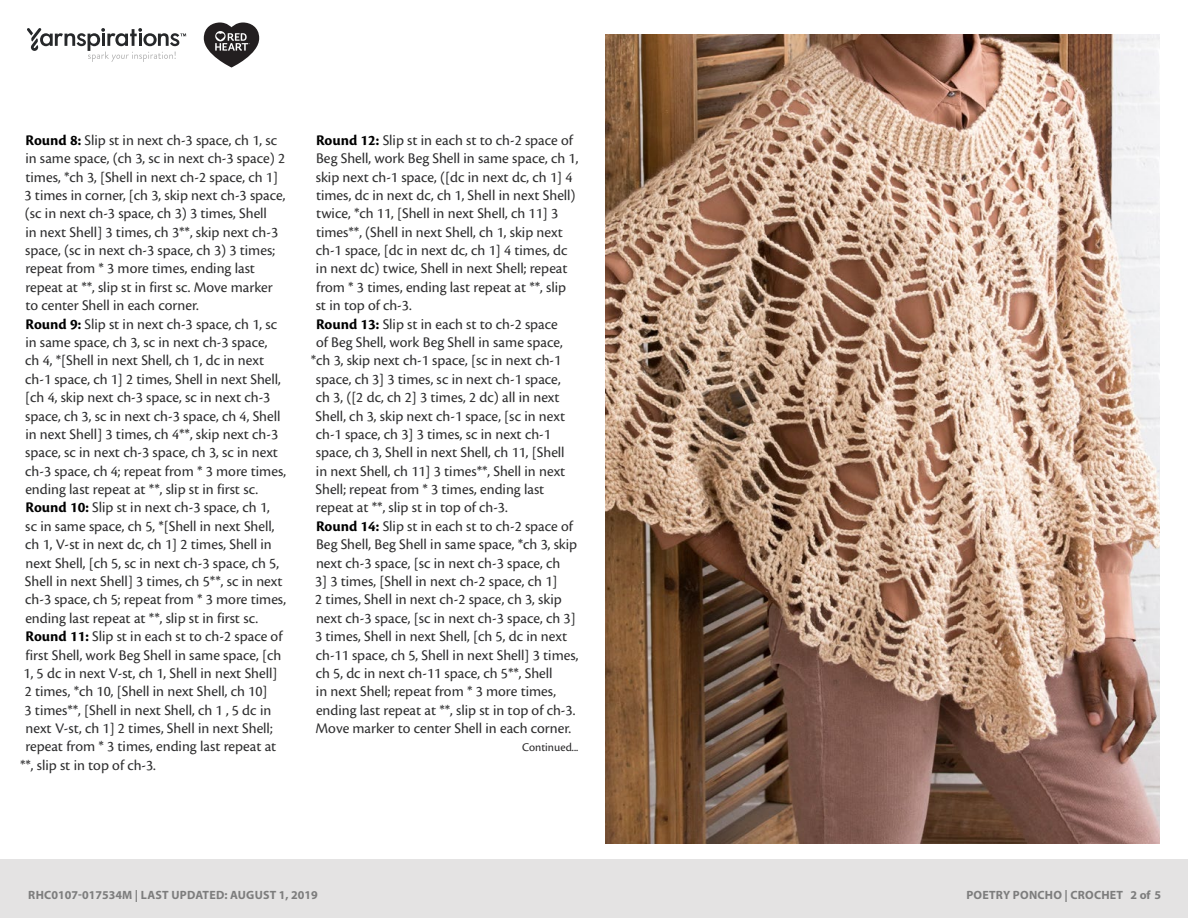
<style>
.page{position:relative;width:1188px;height:918px;background:#fff}
.page>*{position:absolute;margin:0;border:0;box-sizing:border-box;transform-origin:0 0}
.t1{font:15.3px "Cronos Pro";color:#2e2e2f}
.t2{font:12.3px "Cronos Pro";color:#292829}
.t3{font:12.3px "Cronos Pro";color:#4d4d4f}
.t4{font:700 12px "Myriad Pro";letter-spacing:.02em;color:#7d7d7d}
.s1{font-weight:700;color:#000}
.s2{font-family:"Cronos Pro Semibold Subh";font-size:13.8px}
</style>
<div class="page">
<img style="left:605px;top:35px;width:554px;height:808px">
<div style="left:0;top:860px;width:1188px;height:58px;background:#e4e3e3"></div>
<svg style="left:27px;top:28px;width:159px;height:34px"></svg>
<svg style="left:204px;top:22px;width:55px;height:46px"></svg>
<p class="t1" style="left:26px;top:131px;width:253px"><span class="s1">Round 8:</span> Slip st in next ch-3 space, ch 1, sc</p>
<p class="t1" style="left:25px;top:150px;width:261px">in same space, (ch 3, sc in next ch-3 space) 2</p>
<p class="t1" style="left:25px;top:168px;width:254px">times, *ch 3, [Shell in next ch-2 space, ch 1]</p>
<p class="t1" style="left:25px;top:186px;width:263px">3 times in corner, [ch 3, skip next ch-3 space,</p>
<p class="t1" style="left:25px;top:205px;width:244px">(sc in next ch-3 space, ch 3) 3 times, Shell</p>
<p class="t1" style="left:25px;top:223px;width:254px">in next Shell] 3 times, ch 3**, skip next ch-3</p>
<p class="t1" style="left:25px;top:242px;width:251px">space, (sc in next ch-3 space, ch 3) 3 times;</p>
<p class="t1" style="left:25px;top:260px;width:231px">repeat from * 3 more times, ending last</p>
<p class="t1" style="left:25px;top:278px;width:249px">repeat at **, slip st in first sc. Move marker</p>
<p class="t1" style="left:25px;top:297px;width:175px">to center Shell in each corner.</p>
<p class="t1" style="left:26px;top:315px;width:253px"><span class="s1">Round 9:</span> Slip st in next ch-3 space, ch 1, sc</p>
<p class="t1" style="left:25px;top:333px;width:244px">in same space, ch 3, sc in next ch-3 space,</p>
<p class="t1" style="left:25px;top:352px;width:241px">ch 4, *[Shell in next Shell, ch 1, dc in next</p>
<p class="t1" style="left:25px;top:370px;width:257px">ch-1 space, ch 1] 2 times, Shell in next Shell,</p>
<p class="t1" style="left:25px;top:389px;width:247px">[ch 4, skip next ch-3 space, sc in next ch-3</p>
<p class="t1" style="left:25px;top:407px;width:257px">space, ch 3, sc in next ch-3 space, ch 4, Shell</p>
<p class="t1" style="left:25px;top:425px;width:254px">in next Shell] 3 times, ch 4**, skip next ch-3</p>
<p class="t1" style="left:25px;top:444px;width:254px">space, sc in next ch-3 space, ch 3, sc in next</p>
<p class="t1" style="left:25px;top:462px;width:262px">ch-3 space, ch 4; repeat from * 3 more times,</p>
<p class="t1" style="left:25px;top:481px;width:234px">ending last repeat at **, slip st in first sc.</p>
<p class="t1" style="left:26px;top:499px;width:246px"><span class="s1">Round 10:</span> Slip st in next ch-3 space, ch 1,</p>
<p class="t1" style="left:25px;top:517px;width:251px">sc in same space, ch 5, *[Shell in next Shell,</p>
<p class="t1" style="left:25px;top:536px;width:248px">ch 1, V-st in next dc, ch 1] 2 times, Shell in</p>
<p class="t1" style="left:25px;top:554px;width:255px">next Shell, [ch 5, sc in next ch-3 space, ch 5,</p>
<p class="t1" style="left:25px;top:572px;width:259px">Shell in next Shell] 3 times, ch 5**, sc in next</p>
<p class="t1" style="left:25px;top:591px;width:262px">ch-3 space, ch 5; repeat from * 3 more times,</p>
<p class="t1" style="left:25px;top:609px;width:234px">ending last repeat at **, slip st in first sc.</p>
<p class="t1" style="left:26px;top:628px;width:258px"><span class="s1">Round 11:</span> Slip st in each st to ch-2 space of</p>
<p class="t1" style="left:26px;top:646px;width:257px">first Shell, work Beg Shell in same space, [ch</p>
<p class="t1" style="left:24px;top:664px;width:255px">1, 5 dc in next V-st, ch 1, Shell in next Shell]</p>
<p class="t1" style="left:25px;top:683px;width:244px">2 times, *ch 10, [Shell in next Shell, ch 10]</p>
<p class="t1" style="left:25px;top:701px;width:248px">3 times**, [Shell in next Shell, ch 1 , 5 dc in</p>
<p class="t1" style="left:25px;top:720px;width:249px">next V-st, ch 1] 2 times, Shell in next Shell;</p>
<p class="t1" style="left:25px;top:738px;width:253px">repeat from * 3 times, ending last repeat at</p>
<p class="t1" style="left:20px;top:756px;width:137px">**, slip st in top of ch-3.</p>
<p class="t1" style="left:316px;top:131px;width:258px"><span class="s1">Round 12:</span> Slip st in each st to ch-2 space of</p>
<p class="t1" style="left:316px;top:150px;width:264px">Beg Shell, work Beg Shell in same space, ch 1,</p>
<p class="t1" style="left:316px;top:168px;width:258px">skip next ch-1 space, ([dc in next dc, ch 1] 4</p>
<p class="t1" style="left:316px;top:186px;width:261px">times, dc in next dc, ch 1, Shell in next Shell)</p>
<p class="t1" style="left:316px;top:205px;width:244px">twice, *ch 11, [Shell in next Shell, ch 11] 3</p>
<p class="t1" style="left:316px;top:223px;width:248px">times**, (Shell in next Shell, ch 1, skip next</p>
<p class="t1" style="left:316px;top:242px;width:253px">ch-1 space, [dc in next dc, ch 1] 4 times, dc</p>
<p class="t1" style="left:316px;top:260px;width:253px">in next dc) twice, Shell in next Shell; repeat</p>
<p class="t1" style="left:316px;top:278px;width:252px">from * 3 times, ending last repeat at **, slip</p>
<p class="t1" style="left:316px;top:297px;width:97px">st in top of ch-3.</p>
<p class="t1" style="left:316px;top:315px;width:243px"><span class="s1">Round 13:</span> Slip st in each st to ch-2 space</p>
<p class="t1" style="left:316px;top:333px;width:248px">of Beg Shell, work Beg Shell in same space,</p>
<p class="t1" style="left:311px;top:352px;width:252px">*ch 3, skip next ch-1 space, [sc in next ch-1</p>
<p class="t1" style="left:316px;top:370px;width:246px">space, ch 3] 3 times, sc in next ch-1 space,</p>
<p class="t1" style="left:316px;top:389px;width:245px">ch 3, ([2 dc, ch 2] 3 times, 2 dc) all in next</p>
<p class="t1" style="left:316px;top:407px;width:251px">Shell, ch 3, skip next ch-1 space, [sc in next</p>
<p class="t1" style="left:316px;top:425px;width:237px">ch-1 space, ch 3] 3 times, sc in next ch-1</p>
<p class="t1" style="left:316px;top:444px;width:250px">space, ch 3, Shell in next Shell, ch 11, [Shell</p>
<p class="t1" style="left:316px;top:462px;width:251px">in next Shell, ch 11] 3 times**, Shell in next</p>
<p class="t1" style="left:316px;top:481px;width:230px">Shell; repeat from * 3 times, ending last</p>
<p class="t1" style="left:316px;top:499px;width:193px">repeat at **, slip st in top of ch-3.</p>
<p class="t1" style="left:316px;top:517px;width:258px"><span class="s1">Round 14:</span> Slip st in each st to ch-2 space of</p>
<p class="t1" style="left:316px;top:536px;width:263px">Beg Shell, Beg Shell in same space, *ch 3, skip</p>
<p class="t1" style="left:316px;top:554px;width:246px">next ch-3 space, [sc in next ch-3 space, ch</p>
<p class="t1" style="left:315px;top:572px;width:244px">3] 3 times, [Shell in next ch-2 space, ch 1]</p>
<p class="t1" style="left:315px;top:591px;width:248px">2 times, Shell in next ch-2 space, ch 3, skip</p>
<p class="t1" style="left:316px;top:609px;width:261px">next ch-3 space, [sc in next ch-3 space, ch 3]</p>
<p class="t1" style="left:315px;top:628px;width:254px">3 times, Shell in next Shell, [ch 5, dc in next</p>
<p class="t1" style="left:316px;top:646px;width:264px">ch-11 space, ch 5, Shell in next Shell] 3 times,</p>
<p class="t1" style="left:316px;top:664px;width:238px">ch 5, dc in next ch-11 space, ch 5**, Shell</p>
<p class="t1" style="left:316px;top:683px;width:242px">in next Shell; repeat from * 3 more times,</p>
<p class="t1" style="left:316px;top:701px;width:261px">ending last repeat at **, slip st in top of ch-3.</p>
<p class="t1" style="left:315px;top:720px;width:257px">Move marker to center Shell in each corner.</p>
<p class="t2" style="left:522px;top:741px;width:58px">Continued...</p>
<p class="t4" style="left:28px;top:887px;width:291px">RHC0107-017534M | LAST UPDATED: AUGUST 1, 2019</p>
<p class="t4" style="left:966px;top:887px;width:196px">POETRY PONCHO | CROCHET 2 of 5</p>
<p class="t3" style="left:1106px;top:893px;width:55px">Page <span class="s2">2</span> of <span class="s2">5</span></p>
</div>
